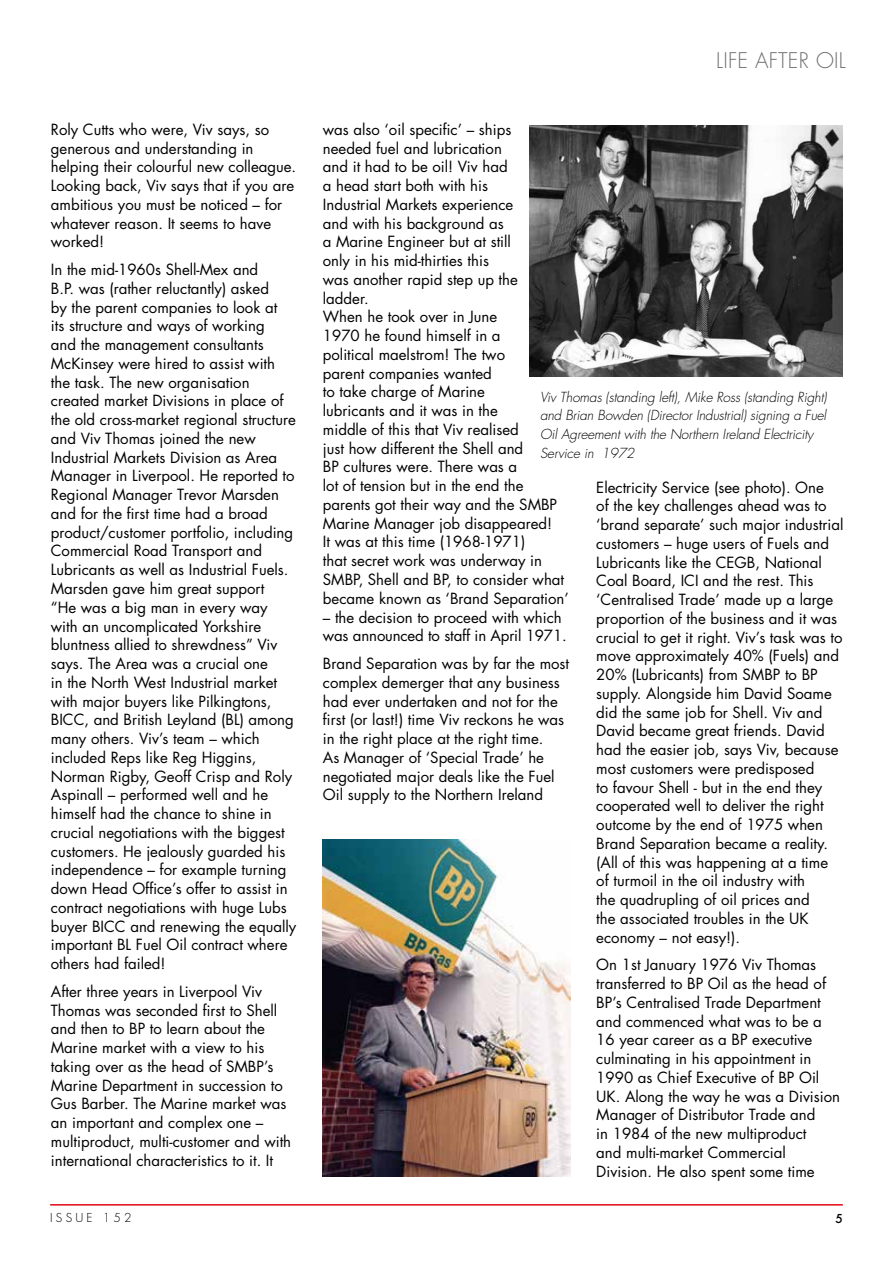
<style>
.page{position:relative;width:893px;height:1263px;background:#fff}
.page>*{position:absolute;margin:0;border:0;box-sizing:border-box;transform-origin:0 0}
.t1{font:300 21px "Futura";letter-spacing:.01em;color:#706f6f}
.t2{font:15px/18.8px "Futura";color:#000}
.t3{font:italic 300 13.5px/18.8px "Futura";letter-spacing:-.01em;color:#000}
.t4{font:300 12px "Futura";letter-spacing:.27em;color:#000}
.t5{font:500 12px "Futura";color:#000}
</style>
<div class="page">
<hr style="left:50px;top:1204px;width:793px;height:1px;background:#e20714">
<img style="left:323px;top:839px;width:247px;height:337px">
<img style="left:529px;top:126px;width:314px;height:250px">
<p class="t2" style="left:51px;top:120px;width:247px">Roly Cutts who were, Viv says, so generous and understanding in helping their colourful new colleague.<br>Looking back, Viv says that if you are ambitious you must be noticed – for whatever reason. It seems to have worked!</p>
<p class="t2" style="left:51px;top:260px;width:247px">In the mid-1960s Shell-Mex and<br>B.P. was (rather reluctantly) asked<br>by the parent companies to look at<br>its structure and ways of working<br>and the management consultants McKinsey were hired to assist with the task. The new organisation created market Divisions in place of the old cross-market regional structure and Viv Thomas joined the new Industrial Markets Division as Area Manager in Liverpool. He reported to Regional Manager Trevor Marsden and for the first time had a broad product/customer portfolio, including Commercial Road Transport and Lubricants as well as Industrial Fuels.<br>Marsden gave him great support<br>“He was a big man in every way with an uncomplicated Yorkshire bluntness allied to shrewdness” Viv says. The Area was a crucial one<br>in the North West Industrial market with major buyers like Pilkingtons, BICC, and British Leyland (BL) among many others. Viv’s team – which included Reps like Reg Higgins, Norman Rigby, Geoff Crisp and Roly Aspinall – performed well and he himself had the chance to shine in crucial negotiations with the biggest customers. He jealously guarded his independence – for example turning down Head Office’s offer to assist in contract negotiations with huge Lubs buyer BICC and renewing the equally important BL Fuel Oil contract where others had failed!</p>
<p class="t2" style="left:51px;top:982px;width:242px">After three years in Liverpool Viv Thomas was seconded first to Shell and then to BP to learn about the Marine market with a view to his taking over as the head of SMBP’s Marine Department in succession to Gus Barber. The Marine market was an important and complex one – multiproduct, multi-customer and with international characteristics to it. It</p>
<h1 class="t1" style="left:716px;top:47px;width:131px">LIFE AFTER OIL</h1>
<p class="t2" style="left:323px;top:120px;width:247px">was also ‘oil specific’ – ships<br>needed fuel and lubrication<br>and it had to be oil! Viv had<br>a head start both with his<br>Industrial Markets experience<br>and with his background as<br>a Marine Engineer but at still<br>only in his mid-thirties this<br>was another rapid step up the<br>ladder.<br>When he took over in June<br>1970 he found himself in a<br>political maelstrom! The two<br>parent companies wanted<br>to take charge of Marine<br>lubricants and it was in the<br>middle of this that Viv realised<br>just how different the Shell and<br>BP cultures were. There was a<br>lot of tension but in the end the parents got their way and the SMBP<br>Marine Manager job disappeared!<br>It was at this time (1968-1971)<br>that secret work was underway in<br>SMBP, Shell and BP, to consider what became known as ‘Brand Separation’</p>
<p class="t2" style="left:323px;top:607px;width:245px">– the decision to proceed with which was announced to staff in April 1971.</p>
<p class="t2" style="left:323px;top:654px;width:248px">Brand Separation was by far the most complex demerger that any business had ever undertaken and not for the first (or last!) time Viv reckons he was in the right place at the right time.<br>As Manager of ‘Special Trade’ he negotiated major deals like the Fuel Oil supply to the Northern Ireland</p>
<p class="t3" style="left:540px;top:387px;width:288px">Viv Thomas (standing left), Mike Ross (standing Right) and Brian Bowden (Director Industrial) signing a Fuel Oil Agreement with the Northern Ireland Electricity Service in 1972</p>
<p class="t2" style="left:596px;top:477px;width:249px">Electricity Service (see photo). One<br>of the key challenges ahead was to ‘brand separate’ such major industrial customers – huge users of Fuels and Lubricants like the CEGB, National Coal Board, ICI and the rest. This ‘Centralised Trade’ made up a large proportion of the business and it was crucial to get it right. Viv’s task was to move approximately 40% (Fuels) and 20% (Lubricants) from SMBP to BP supply. Alongside him David Soame did the same job for Shell. Viv and David became great friends. David had the easier job, says Viv, because most customers were predisposed<br>to favour Shell - but in the end they cooperated well to deliver the right outcome by the end of 1975 when Brand Separation became a reality. (All of this was happening at a time of turmoil in the oil industry with<br>the quadrupling of oil prices and<br>the associated troubles in the UK economy – not easy!).</p>
<p class="t2" style="left:596px;top:955px;width:245px">On 1st January 1976 Viv Thomas transferred to BP Oil as the head of<br>BP’s Centralised Trade Department and commenced what was to be a<br>16 year career as a BP executive culminating in his appointment in<br>1990 as Chief Executive of BP Oil<br>UK. Along the way he was a Division<br>Manager of Distributor Trade and<br>in 1984 of the new multiproduct<br>and multi-market Commercial<br>Division. He also spent some time</p>
<p class="t4" style="left:50px;top:1210px;width:83px">ISSUE 152</p>
<p class="t5" style="left:835px;top:1210px;width:9px">5</p>
</div>
